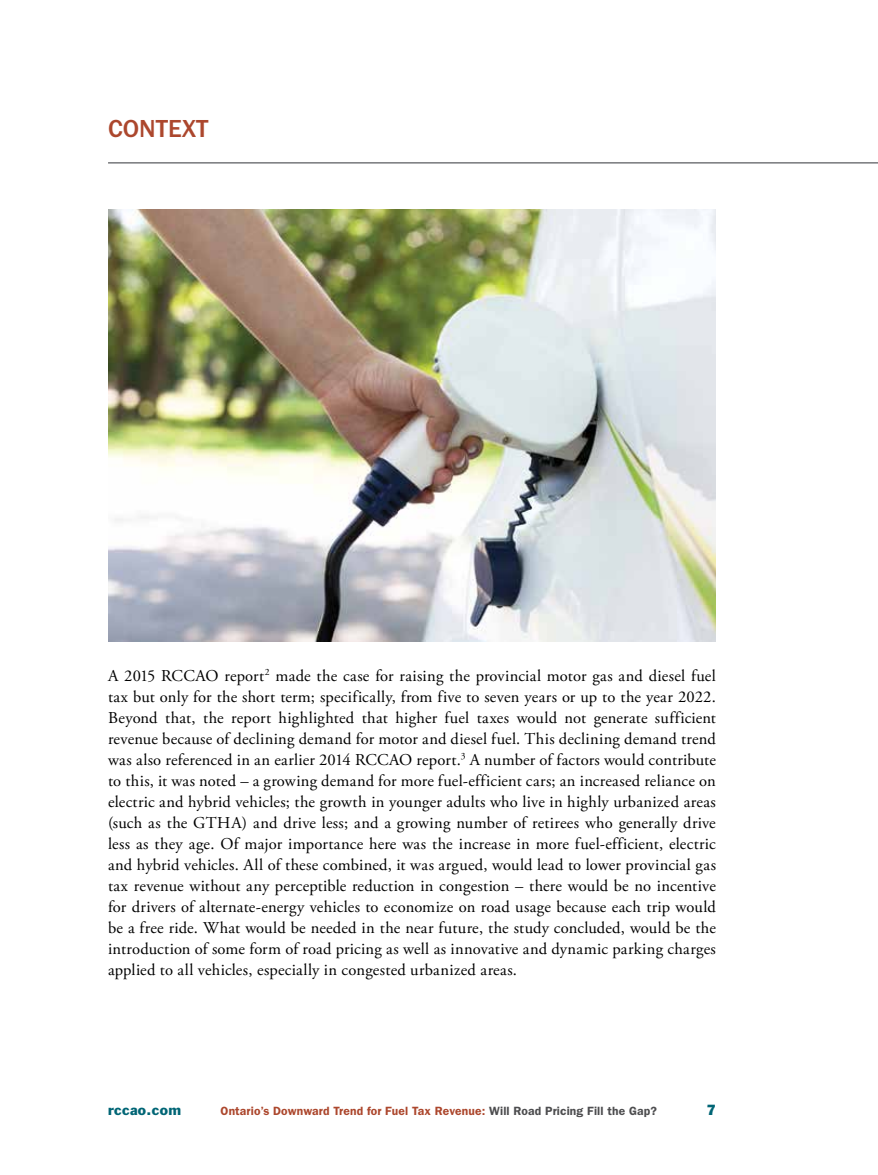
<style>
.page{position:relative;width:878px;height:1175px;background:#fff}
.page>*{position:absolute;margin:0;border:0;box-sizing:border-box;transform-origin:0 0}
.t1{font:500 25.5px "Franklin Gothic";color:#ac472d}
.t2{font:16.5px/21px "Adobe Garamond Pro";letter-spacing:.015em;color:#000;text-align:justify}
.t3{font:800 15px "Franklin Gothic";color:#006575}
.t4{font:13.5px "Franklin Gothic";letter-spacing:.03em;color:#006575}
.t5{font:600 12px "Franklin Gothic";letter-spacing:.01em;color:#ac472d}
.s1{color:#4d4d4f}
</style>
<div class="page">
<img style="left:108px;top:209px;width:608px;height:432px">
<hr style="left:108px;top:162px;width:770px;height:2px;background:#77787b">
<h1 class="t1" style="left:108px;top:115px;width:102px">CONTEXT</h1>
<p class="t2" style="left:108px;top:665px;width:609px">A 2015 RCCAO report<sup>2</sup> made the case for raising the provincial motor gas and diesel fuel tax but only for the short term; specifically, from five to seven years or up to the year 2022.<br>Beyond that, the report highlighted that higher fuel taxes would not generate sufficient revenue because of declining demand for motor and diesel fuel. This declining demand trend was also referenced in an earlier 2014 RCCAO report.<sup>3</sup> A number of factors would contribute to this, it was noted – a growing demand for more fuel-efficient cars; an increased reliance on electric and hybrid vehicles; the growth in younger adults who live in highly urbanized areas (such as the GTHA) and drive less; and a growing number of retirees who generally drive less as they age. Of major importance here was the increase in more fuel-efficient, electric and hybrid vehicles. All of these combined, it was argued, would lead to lower provincial gas tax revenue without any perceptible reduction in congestion – there would be no incentive for drivers of alternate-energy vehicles to economize on road usage because each trip would be a free ride. What would be needed in the near future, the study concluded, would be the introduction of some form of road pricing as well as innovative and dynamic parking charges applied to all vehicles, especially in congested urbanized areas.</p>
<p class="t4" style="left:108px;top:1101px;width:75px">rccao.com</p>
<p class="t5" style="left:220px;top:1103px;width:437px">Ontario’s Downward Trend for Fuel Tax Revenue: <span class="s1">Will Road Pricing Fill the Gap?</span></p>
<p class="t3" style="left:707px;top:1101px;width:10px">7</p>
</div>
